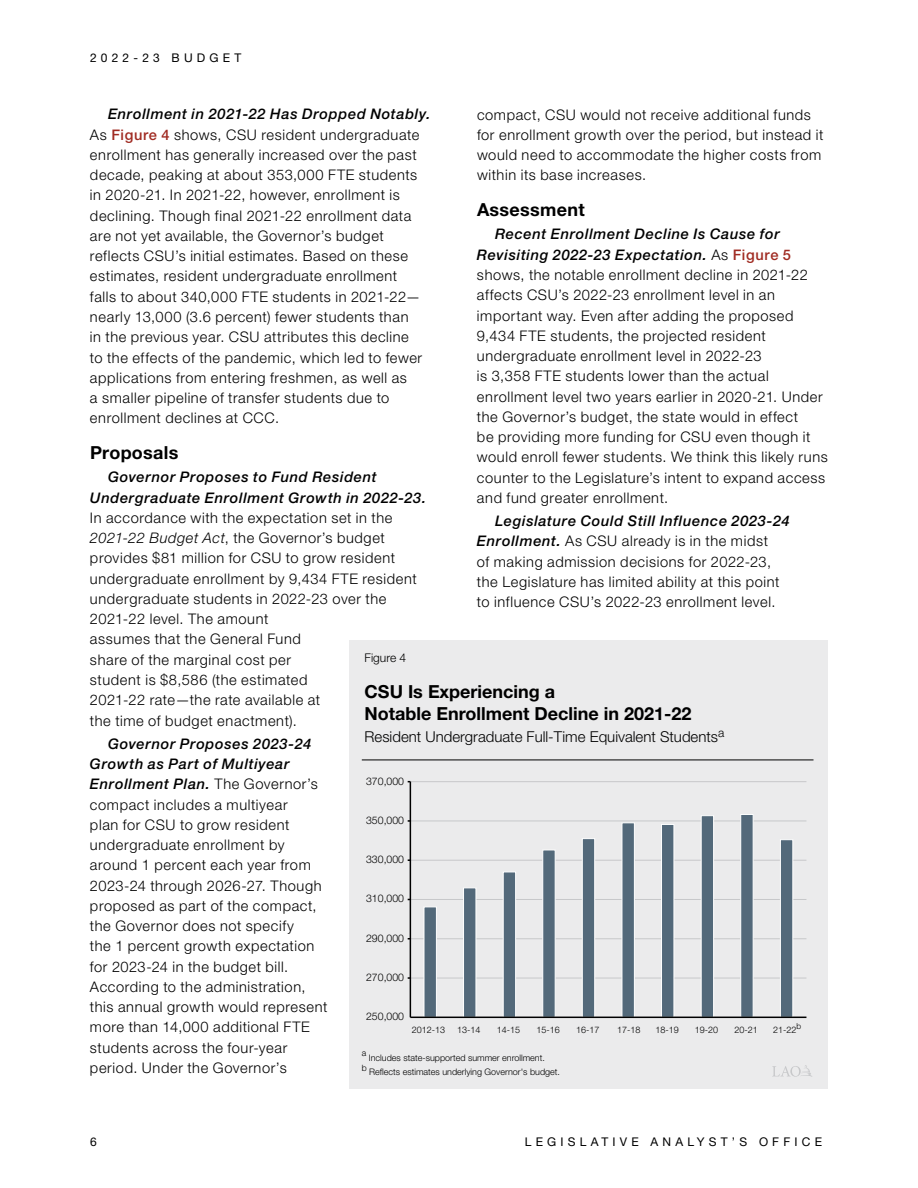
<style>
.page{position:relative;width:918px;height:1188px;background:#fff}
.page>*{position:absolute;margin:0;border:0;box-sizing:border-box;transform-origin:0 0}
.t1{font:700 18px/21.6px "Helvetica Neue LT";color:#000}
.t2{font:300 15px "Helvetica Neue LT";color:#000}
.t3{font:300 14.7px/20.2px "Helvetica Neue LT";letter-spacing:.04em;color:#000}
.t4{font:italic 500 14.7px/20.2px "Helvetica Neue LT";letter-spacing:.045em;color:#000}
.t5{font:12px "Helvetica Neue LT";letter-spacing:.35em;color:#000}
.t6{font:300 12px "Helvetica Neue LT";color:#000}
.t7{font:300 10.5px "Helvetica Neue LT";color:#000}
.t8{font:300 9px "Helvetica Neue LT";color:#000}
.t9{font:300 8.7px "Helvetica Neue LT";color:#000}
.t10{font:300 8.25px "Helvetica Neue LT";color:#000}
.s1{font-weight:500;font-style:italic}
.s2{font-weight:500;color:#a02b22}
.s3{font-style:italic}
</style>
<div class="page">
<div style="left:349px;top:640px;width:479px;height:449px;background:#ebebec"></div>
<svg style="left:772px;top:1065px;width:40px;height:12px"></svg>
<hr style="left:362px;top:760px;width:452px;height:1px;background:#000">
<hr style="left:410px;top:781px;width:396px;height:1px;background:#c7c8ca">
<hr style="left:410px;top:821px;width:396px;height:1px;background:#c7c8ca">
<hr style="left:410px;top:860px;width:396px;height:1px;background:#c7c8ca">
<hr style="left:410px;top:899px;width:396px;height:1px;background:#c7c8ca">
<hr style="left:410px;top:939px;width:396px;height:1px;background:#c7c8ca">
<hr style="left:410px;top:978px;width:396px;height:1px;background:#c7c8ca">
<svg style="left:424px;top:814px;width:369px;height:203px"></svg>
<hr style="left:410px;top:1017px;width:396px;height:1px;background:#000">
<hr style="left:410px;top:782px;width:1px;height:235px;background:#000">
<p class="t5" style="left:90px;top:50px;width:153px">2022-23 BUDGET</p>
<p class="t3" style="left:90px;top:104px;width:342px;text-indent:18px"><span class="s1">Enrollment in 2021-22 Has Dropped Notably.<br></span>As <span class="s2">Figure 4</span> shows, CSU resident undergraduate enrollment has generally increased over the past decade, peaking at about 353,000 FTE students in 2020-21. In 2021-22, however, enrollment is declining. Though final 2021-22 enrollment data are not yet available, the Governor’s budget reflects CSU’s initial estimates. Based on these estimates, resident undergraduate enrollment<br>falls to about 340,000 FTE students in 2021-22— nearly 13,000 (3.6 percent) fewer students than<br>in the previous year. CSU attributes this decline<br>to the effects of the pandemic, which led to fewer applications from entering freshmen, as well as<br>a smaller pipeline of transfer students due to enrollment declines at CCC.</p>
<p class="t1" style="left:90px;top:442px;width:90px">Proposals</p>
<p class="t4" style="left:90px;top:467px;width:338px;text-indent:18px">Governor Proposes to Fund Resident<br>Undergraduate Enrollment Growth in 2022-23.</p>
<p class="t3" style="left:90px;top:507px;width:328px">In accordance with the expectation set in the <span class="s3">2021-22 Budget Act</span>, the Governor’s budget provides $81 million for CSU to grow resident undergraduate enrollment by 9,434 FTE resident undergraduate students in 2022-23 over the 2021-22 level. The amount<br>assumes that the General Fund<br>share of the marginal cost per<br>student is $8,586 (the estimated<br>2021-22 rate—the rate available at<br>the time of budget enactment).</p>
<p class="t3" style="left:90px;top:733px;width:239px;text-indent:18px"><span class="s1">Governor Proposes 2023-24<br>Growth as Part of Multiyear<br>Enrollment Plan.</span> The Governor’s compact includes a multiyear<br>plan for CSU to grow resident undergraduate enrollment by around 1 percent each year from<br>2023-24 through 2026-27. Though proposed as part of the compact, the Governor does not specify<br>the 1 percent growth expectation for 2023-24 in the budget bill.<br>According to the administration, this annual growth would represent more than 14,000 additional FTE students across the four-year period. Under the Governor’s</p>
<p class="t3" style="left:477px;top:104px;width:348px">compact, CSU would not receive additional funds for enrollment growth over the period, but instead it would need to accommodate the higher costs from within its base increases.</p>
<p class="t1" style="left:477px;top:199px;width:109px">Assessment</p>
<p class="t3" style="left:477px;top:224px;width:352px;text-indent:18px"><span class="s1">Recent Enrollment Decline Is Cause for Revisiting 2022-23 Expectation.</span> As <span class="s2">Figure 5 </span>shows, the notable enrollment decline in 2021-22 affects CSU’s 2022-23 enrollment level in an important way. Even after adding the proposed 9,434 FTE students, the projected resident undergraduate enrollment level in 2022-23<br>is 3,358 FTE students lower than the actual enrollment level two years earlier in 2020-21. Under the Governor’s budget, the state would in effect<br>be providing more funding for CSU even though it would enroll fewer students. We think this likely runs counter to the Legislature’s intent to expand access and fund greater enrollment.</p>
<p class="t3" style="left:477px;top:510px;width:314px;text-indent:18px"><span class="s1">Legislature Could Still Influence 2023-24<br>Enrollment.</span> As CSU already is in the midst<br>of making admission decisions for 2022-23, the Legislature has limited ability at this point to influence CSU’s 2022-23 enrollment level.</p>
<p class="t6" style="left:365px;top:651px;width:43px">Figure 4</p>
<p class="t1" style="left:365px;top:681px;width:328px">CSU Is Experiencing a<br>Notable Enrollment Decline in 2021-22</p>
<p class="t2" style="left:365px;top:727px;width:361px">Resident Undergraduate Full-Time Equivalent Students<sup>a</sup></p>
<p class="t7" style="left:366px;top:774px;width:39px">370,000</p>
<p class="t7" style="left:366px;top:814px;width:39px">350,000</p>
<p class="t7" style="left:366px;top:853px;width:39px">330,000</p>
<p class="t7" style="left:366px;top:892px;width:39px">310,000</p>
<p class="t7" style="left:366px;top:931px;width:39px">290,000</p>
<p class="t7" style="left:366px;top:971px;width:39px">270,000</p>
<p class="t7" style="left:366px;top:1010px;width:39px">250,000</p>
<p class="t10" style="left:797px;top:1021px;width:6px">b</p>
<p class="t8" style="left:412px;top:1025px;width:35px">2012-13</p>
<p class="t8" style="left:457px;top:1025px;width:25px">13-14</p>
<p class="t8" style="left:497px;top:1025px;width:25px">14-15</p>
<p class="t8" style="left:537px;top:1025px;width:25px">15-16</p>
<p class="t8" style="left:576px;top:1025px;width:25px">16-17</p>
<p class="t8" style="left:617px;top:1025px;width:25px">17-18</p>
<p class="t8" style="left:655px;top:1025px;width:25px">18-19</p>
<p class="t8" style="left:695px;top:1025px;width:25px">19-20</p>
<p class="t8" style="left:735px;top:1025px;width:25px">20-21</p>
<p class="t8" style="left:773px;top:1025px;width:25px">21-22</p>
<p class="t9" style="left:362px;top:1048px;width:6px">a</p>
<p class="t8" style="left:369px;top:1052px;width:178px">Includes state-supported summer enrollment.</p>
<p class="t9" style="left:362px;top:1062px;width:6px">b</p>
<p class="t8" style="left:369px;top:1066px;width:192px">Reflects estimates underlying Governor's budget.</p>
<p class="t5" style="left:90px;top:1134px;width:8px">6</p>
<p class="t5" style="left:525px;top:1134px;width:299px">LEGISLATIVE ANALYST’S OFFICE</p>
</div>
